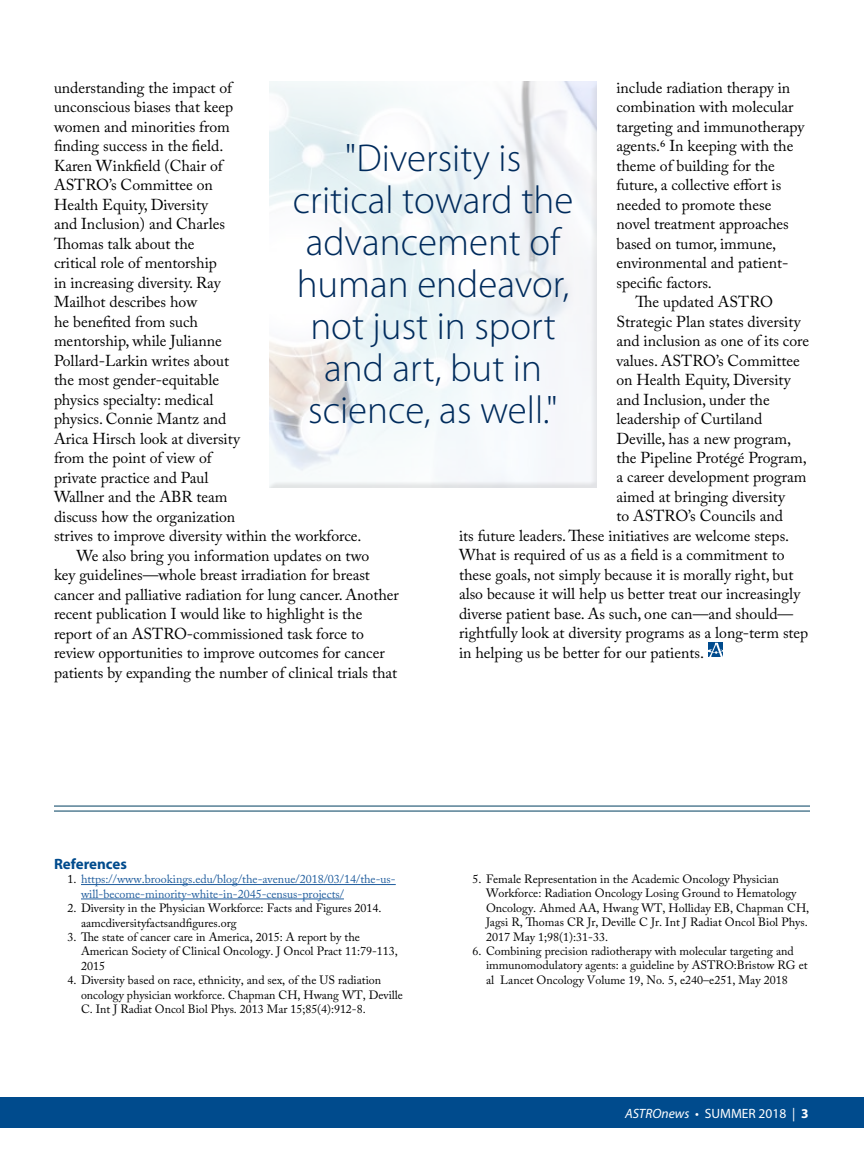
<style>
.page{position:relative;width:864px;height:1161px;background:#fff}
.page>*{position:absolute;margin:0;border:0;box-sizing:border-box;transform-origin:0 0}
.t1{font:300 39px/42px "Myriad Pro";color:#002b5c;text-align:center}
.t2{font:15.75px "Adobe Caslon Pro";color:#000}
.t3{font:700 15px "Myriad Pro";color:#004b8d}
.t4{font:13.5px "Myriad Pro";color:#fff}
.t5{font:12px/14.4px "Adobe Caslon Pro";color:#000}
.t6{font:12px/14.4px "Adobe Caslon Pro";color:#215e9e}
.s1{color:#000}
.s2{font-style:italic}
.s3{font-weight:700}
</style>
<div class="page">
<div style="left:0;top:1098px;width:864px;height:30px;background:#004b8d"></div>
<svg style="left:708px;top:643px;width:15px;height:14px"></svg>
<div style="left:265px;top:77px;width:338px;height:412px;background:#000;opacity:.26"></div>
<hr style="left:81px;top:884px;width:315px;height:1px;background:#215e9e">
<hr style="left:81px;top:899px;width:263px;height:1px;background:#215e9e">
<hr style="left:54px;top:806px;width:756px;height:1px;background:#003f5f">
<hr style="left:54px;top:811px;width:756px;height:1px;background:#003f5f">
<p class="t2" style="left:616px;top:78px;width:175px">include radiation therapy in</p>
<p class="t2" style="left:616px;top:97px;width:179px">combination with molecular</p>
<p class="t2" style="left:616px;top:117px;width:189px">targeting and immunotherapy</p>
<p class="t2" style="left:616px;top:136px;width:178px">agents.6 In keeping with the</p>
<p class="t2" style="left:616px;top:156px;width:160px">theme of building for the</p>
<p class="t2" style="left:616px;top:175px;width:166px">future, a collective effort is</p>
<p class="t2" style="left:616px;top:195px;width:156px">needed to promote these</p>
<p class="t2" style="left:616px;top:214px;width:174px">novel treatment approaches</p>
<p class="t2" style="left:616px;top:234px;width:161px">based on tumor, immune,</p>
<p class="t2" style="left:616px;top:253px;width:174px">environmental and patient-</p>
<p class="t2" style="left:616px;top:273px;width:97px">specific factors.</p>
<p class="t2" style="left:636px;top:292px;width:139px">The updated ASTRO</p>
<p class="t2" style="left:616px;top:312px;width:186px">Strategic Plan states diversity</p>
<p class="t2" style="left:616px;top:331px;width:194px">and inclusion as one of its core</p>
<p class="t2" style="left:616px;top:351px;width:185px">values. ASTRO’s Committee</p>
<p class="t2" style="left:616px;top:370px;width:176px">on Health Equity, Diversity</p>
<p class="t2" style="left:616px;top:390px;width:155px">and Inclusion, under the</p>
<p class="t2" style="left:616px;top:409px;width:147px">leadership of Curtiland</p>
<p class="t2" style="left:616px;top:429px;width:176px">Deville, has a new program,</p>
<p class="t2" style="left:616px;top:448px;width:192px">the Pipeline Protégé Program,</p>
<p class="t2" style="left:616px;top:468px;width:192px">a career development program</p>
<p class="t2" style="left:616px;top:487px;width:170px">aimed at bringing diversity</p>
<p class="t2" style="left:616px;top:507px;width:168px">to ASTRO’s Councils and</p>
<p class="t2" style="left:459px;top:526px;width:332px">its future leaders. These initiatives are welcome steps.</p>
<p class="t2" style="left:459px;top:546px;width:327px">What is required of us as a field is a commitment to</p>
<p class="t2" style="left:459px;top:565px;width:336px">these goals, not simply because it is morally right, but</p>
<p class="t2" style="left:459px;top:585px;width:343px">also because it will help us better treat our increasingly</p>
<p class="t2" style="left:459px;top:604px;width:336px">diverse patient base. As such, one can—and should—</p>
<p class="t2" style="left:459px;top:624px;width:351px">rightfully look at diversity programs as a long-term step</p>
<p class="t2" style="left:459px;top:643px;width:247px">in helping us be better for our patients.</p>
<p class="t2" style="left:54px;top:78px;width:180px">understanding the impact of</p>
<p class="t2" style="left:54px;top:97px;width:181px">unconscious biases that keep</p>
<p class="t2" style="left:54px;top:117px;width:177px">women and minorities from</p>
<p class="t2" style="left:54px;top:136px;width:171px">finding success in the field.</p>
<p class="t2" style="left:54px;top:156px;width:170px">Karen Winkfield (Chair of</p>
<p class="t2" style="left:54px;top:175px;width:160px">ASTRO’s Committee on</p>
<p class="t2" style="left:54px;top:195px;width:156px">Health Equity, Diversity</p>
<p class="t2" style="left:54px;top:214px;width:172px">and Inclusion) and Charles</p>
<p class="t2" style="left:54px;top:234px;width:142px">Thomas talk about the</p>
<p class="t2" style="left:54px;top:253px;width:164px">critical role of mentorship</p>
<p class="t2" style="left:54px;top:273px;width:168px">in increasing diversity. Ray</p>
<p class="t2" style="left:54px;top:292px;width:145px">Mailhot describes how</p>
<p class="t2" style="left:54px;top:312px;width:146px">he benefited from such</p>
<p class="t2" style="left:54px;top:331px;width:169px">mentorship, while Julianne</p>
<p class="t2" style="left:54px;top:351px;width:177px">Pollard-Larkin writes about</p>
<p class="t2" style="left:54px;top:370px;width:167px">the most gender-equitable</p>
<p class="t2" style="left:54px;top:390px;width:161px">physics specialty: medical</p>
<p class="t2" style="left:54px;top:409px;width:174px">physics. Connie Mantz and</p>
<p class="t2" style="left:54px;top:429px;width:187px">Arica Hirsch look at diversity</p>
<p class="t2" style="left:54px;top:448px;width:159px">from the point of view of</p>
<p class="t2" style="left:54px;top:468px;width:156px">private practice and Paul</p>
<p class="t2" style="left:54px;top:487px;width:175px">Wallner and the ABR team</p>
<p class="t2" style="left:54px;top:507px;width:183px">discuss how the organization</p>
<p class="t2" style="left:54px;top:526px;width:309px">strives to improve diversity within the workforce.</p>
<p class="t2" style="left:77px;top:546px;width:294px">We also bring you information updates on two</p>
<p class="t2" style="left:54px;top:565px;width:318px">key guidelines—whole breast irradiation for breast</p>
<p class="t2" style="left:54px;top:585px;width:346px">cancer and palliative radiation for lung cancer. Another</p>
<p class="t2" style="left:54px;top:604px;width:310px">recent publication I would like to highlight is the</p>
<p class="t2" style="left:54px;top:624px;width:312px">report of an ASTRO-commissioned task force to</p>
<p class="t2" style="left:54px;top:643px;width:332px">review opportunities to improve outcomes for cancer</p>
<p class="t2" style="left:54px;top:663px;width:345px">patients by expanding the number of clinical trials that</p>
<h1 class="t1" style="left:293px;top:136px;width:282px">"Diversity is critical toward the advancement of human endeavor, not just in sport and art, but in science, as well."</h1>
<p class="t3" style="left:54px;top:854px;width:75px">References</p>
<p class="t6" style="left:81px;top:872px;width:316px;text-indent:-14px"><span class="s1">1.</span> https://www.brookings.edu/blog/the-avenue/2018/03/14/the-us&shy;will-become-minority-white-in-2045-census-projects/</p>
<p class="t5" style="left:81px;top:901px;width:302px;text-indent:-14px">2 . Diversity in the Physician Workforce: Facts and Figures 2014. aamcdiversityfactsandfigures.org</p>
<p class="t5" style="left:81px;top:930px;width:319px;text-indent:-14px">3. The state of cancer care in America, 2015: A report by the<br>American Society of Clinical Oncology. J Oncol Pract 11:79-113,<br>2015</p>
<p class="t5" style="left:81px;top:973px;width:324px;text-indent:-14px">4. Diversity based on race, ethnicity, and sex, of the US radiation oncology physician workforce. Chapman CH, Hwang WT, Deville<br>C. Int J Radiat Oncol Biol Phys. 2013 Mar 15;85(4):912-8.</p>
<p class="t5" style="left:486px;top:872px;width:325px;text-indent:-14px">5. Female Representation in the Academic Oncology Physician Workforce: Radiation Oncology Losing Ground to Hematology Oncology. Ahmed AA, Hwang WT, Holliday EB, Chapman CH, Jagsi R, Thomas CR Jr, Deville C Jr. Int J Radiat Oncol Biol Phys.<br>2017 May 1;98(1):31-33.</p>
<p class="t5" style="left:486px;top:944px;width:323px;text-indent:-14px">6. Combining precision radiotherapy with molecular targeting and immunomodulatory agents: a guideline by ASTRO:Bristow RG et al Lancet Oncology Volume 19, No. 5, e240–e251, May 2018</p>
<p class="t4" style="left:625px;top:1105px;width:185px"><span class="s2">ASTROnews</span> • SUMMER 2018 | <span class="s3">3</span></p>
</div>
